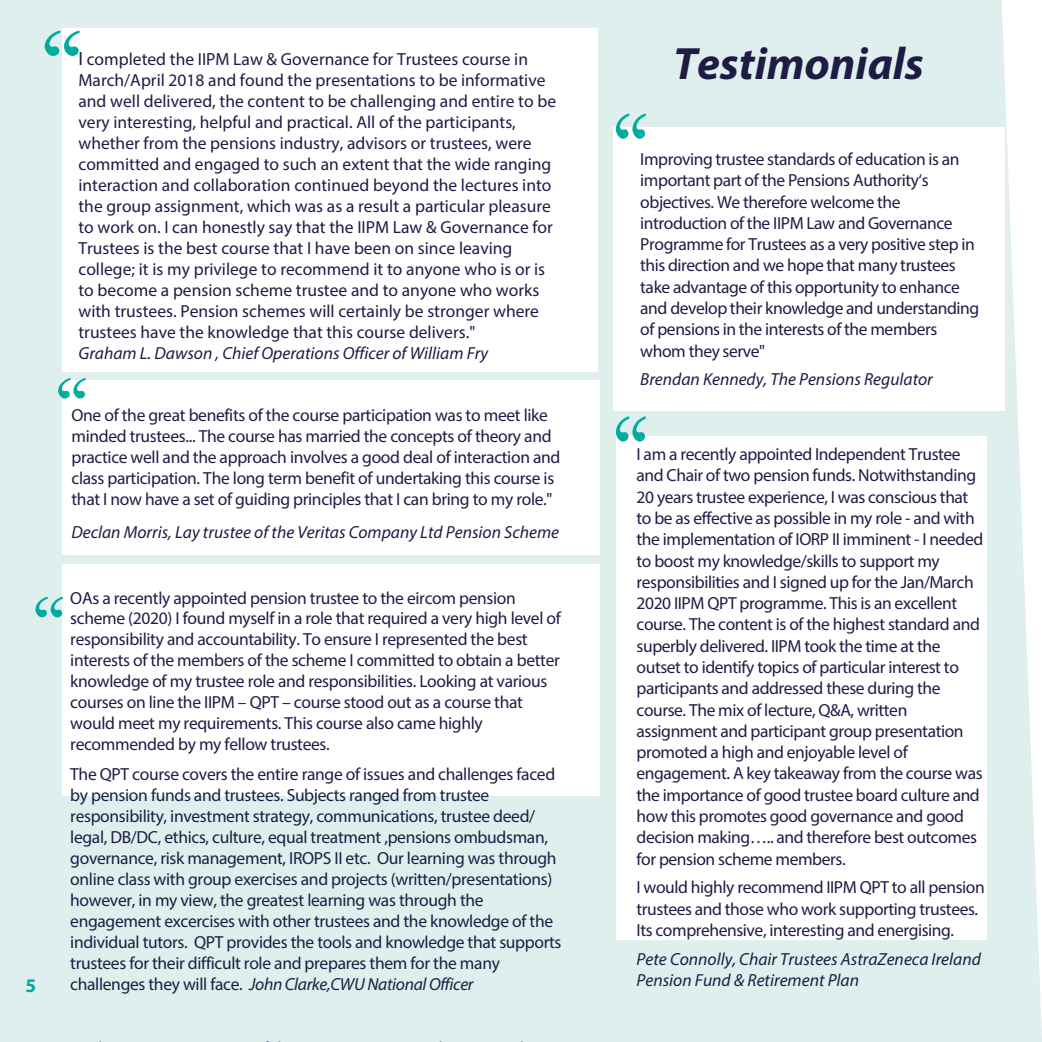
<style>
.page{position:relative;width:1042px;height:1042px;background:#deefed}
.page>*{position:absolute;margin:0;border:0;box-sizing:border-box;transform-origin:0 0}
.t1{font:italic 700 45.5px "Myriad Pro";color:#1e1c44}
.t2{font:700 19.25px "Myriad Pro";color:#00aba0}
.t3{font:17.5px/21.3px "Myriad Pro";letter-spacing:-.02em;color:#1e1d45}
.t4{font:17.5px/21px "Myriad Pro";color:#1e1c44}
.t5{font:italic 17.5px/21.3px "Myriad Pro";color:#1e1d45}
.t6{font:italic 17.5px "Myriad Pro";color:#1e1c44}
.s1{font-size:19.25px}
.s2{font-style:italic}
</style>
<div class="page">
<div style="left:62px;top:28px;width:536px;height:343px;background:#fff"></div>
<div style="left:612px;top:127px;width:392px;height:284px;background:#fff"></div>
<svg style="left:45px;top:31px;width:35px;height:25px"></svg>
<svg style="left:616px;top:114px;width:30px;height:25px"></svg>
<div style="left:62px;top:380px;width:537px;height:175px;background:#fff"></div>
<svg style="left:58px;top:378px;width:28px;height:20px"></svg>
<div style="left:616px;top:436px;width:370px;height:504px;background:#fff"></div>
<svg style="left:616px;top:416px;width:30px;height:25px"></svg>
<div style="left:62px;top:564px;width:537px;height:231px;background:#fff"></div>
<svg style="left:35px;top:597px;width:28px;height:20px"></svg>
<p class="t2" style="left:25px;top:972px;width:12px">5</p>
<p class="t4" style="left:78px;top:48px;width:479px"><span class="s1">I</span> completed the IIPM Law &amp; Governance for Trustees course in March/April 2018 and found the presentations to be informative and well delivered, the content to be challenging and entire to be very interesting, helpful and practical. All of the participants, whether from the pensions industry, advisors or trustees, were committed and engaged to such an extent that the wide ranging interaction and collaboration continued beyond the lectures into the group assignment, which was as a result a particular pleasure to work on. I can honestly say that the IIPM Law &amp; Governance for Trustees is the best course that I have been on since leaving college; it is my privilege to recommend it to anyone who is or is to become a pension scheme trustee and to anyone who works with trustees. Pension schemes will certainly be stronger where trustees have the knowledge that this course delivers."</p>
<p class="t6" style="left:78px;top:343px;width:411px">Graham L. Dawson , Chief Operations Officer of William Fry</p>
<p class="t3" style="left:71px;top:404px;width:490px">One of the great benefits of the course participation was to meet like minded trustees... The course has married the concepts of theory and practice well and the approach involves a good deal of interaction and class participation. The long term benefit of undertaking this course is that I now have a set of guiding principles that I can bring to my role."</p>
<p class="t5" style="left:71px;top:521px;width:489px">Declan Morris, Lay trustee of the Veritas Company Ltd Pension Scheme</p>
<p class="t3" style="left:70px;top:587px;width:492px;line-height:20.8px">OAs a recently appointed pension trustee to the eircom pension scheme (2020) I found myself in a role that required a very high level of responsibility and accountability. To ensure I represented the best interests of the members of the scheme I committed to obtain a better knowledge of my trustee role and responsibilities. Looking at various courses on line the IIPM – QPT – course stood out as a course that would meet my requirements. This course also came highly recommended by my fellow trustees.</p>
<p class="t3" style="left:70px;top:763px;width:493px">The QPT course covers the entire range of issues and challenges faced by pension funds and trustees. Subjects ranged from trustee responsibility, investment strategy, communications, trustee deed/ legal, DB/DC, ethics, culture, equal treatment ,pensions ombudsman, governance, risk management, IROPS II etc. Our learning was through online class with group exercises and projects (written/presentations) however, in my view, the greatest learning was through the engagement excercises with other trustees and the knowledge of the individual tutors. QPT provides the tools and knowledge that supports trustees for their difficult role and prepares them for the many challenges they will face. <span class="s2">John Clarke,CWU National Officer</span></p>
<h1 class="t1" style="left:673px;top:34px;width:252px">Testimonials</h1>
<p class="t3" style="left:640px;top:148px;width:341px">Improving trustee standards of education is an important part of the Pensions Authority‘s objectives. We therefore welcome the introduction of the IIPM Law and Governance Programme for Trustees as a very positive step in this direction and we hope that many trustees take advantage of this opportunity to enhance and develop their knowledge and understanding of pensions in the interests of the members whom they serve"</p>
<p class="t5" style="left:640px;top:368px;width:294px">Brendan Kennedy, The Pensions Regulator</p>
<p class="t3" style="left:636px;top:443px;width:348px">I am a recently appointed Independent Trustee and Chair of two pension funds. Notwithstanding 20 years trustee experience, I was conscious that to be as effective as possible in my role - and with the implementation of IORP II imminent - I needed to boost my knowledge/skills to support my responsibilities and I signed up for the Jan/March 2020 IIPM QPT programme. This is an excellent course. The content is of the highest standard and superbly delivered. IIPM took the time at the outset to identify topics of particular interest to participants and addressed these during the course. The mix of lecture, Q&amp;A, written assignment and participant group presentation promoted a high and enjoyable level of engagement. A key takeaway from the course was the importance of good trustee board culture and how this promotes good governance and good decision making….. and therefore best outcomes for pension scheme members.</p>
<p class="t3" style="left:636px;top:876px;width:350px">I would highly recommend IIPM QPT to all pension trustees and those who work supporting trustees.<br>Its comprehensive, interesting and energising.</p>
<p class="t5" style="left:636px;top:947px;width:346px">Pete Connolly, Chair Trustees AstraZeneca Ireland<br>Pension Fund &amp; Retirement Plan</p>
</div>
